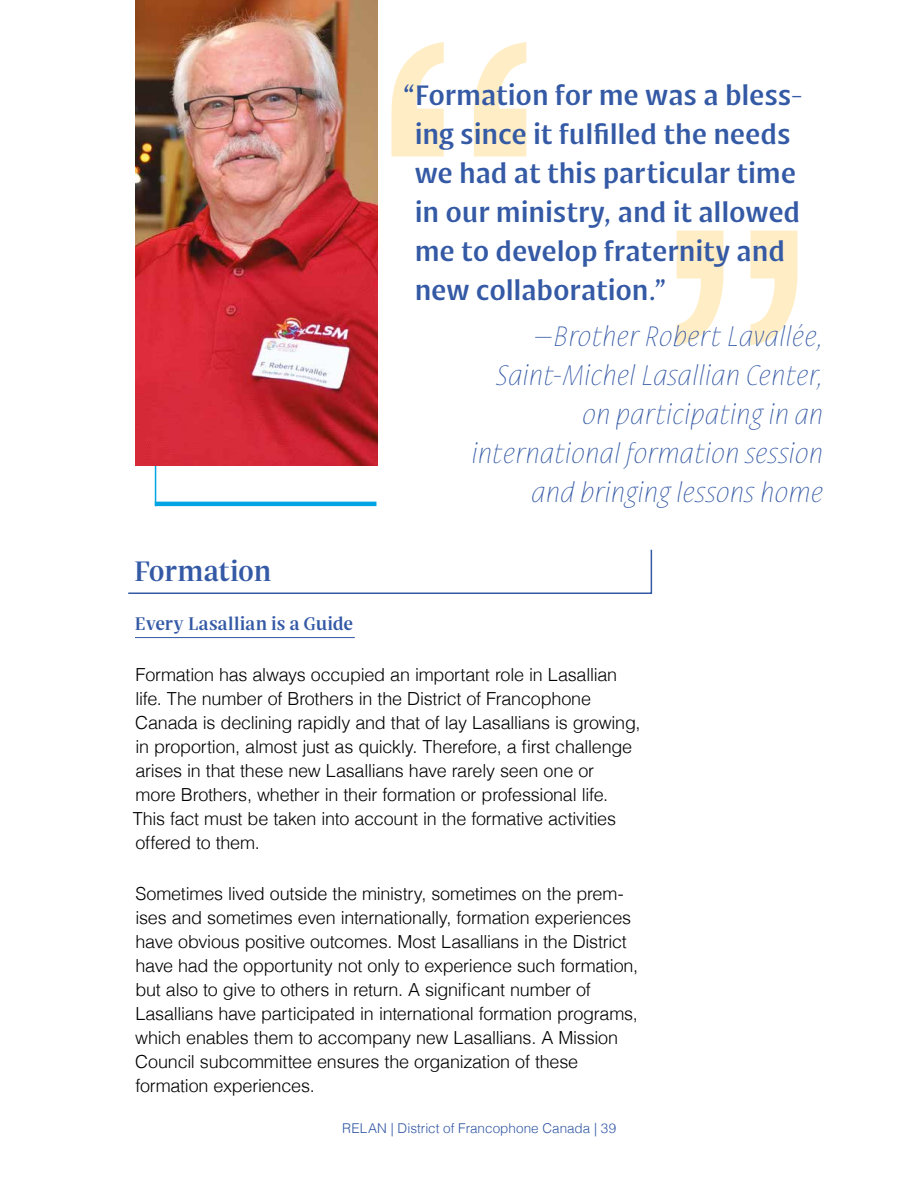
<style>
.page{position:relative;width:918px;height:1188px;background:#fff}
.page>*{position:absolute;margin:0;border:0;box-sizing:border-box;transform-origin:0 0}
.t1{font:30px/39px "Indivisa Display Sans";letter-spacing:-.005em;color:#3459a5}
.t2{font:italic 100 30px/39px "Indivisa Display Sans";letter-spacing:-.01em;color:#3459a5;text-align:right}
.t3{font:30px "Indivisa Display Serif";letter-spacing:-.01em;color:#3459a5}
.t4{font:19.5px "Indivisa Display Serif";letter-spacing:.005em;color:#3459a5}
.t5{font:300 18px/24px "Helvetica";letter-spacing:-.01em;color:#000}
.t6{font:300 13.5px "Helvetica";color:#3459a5}
</style>
<div class="page">
<hr style="left:155px;top:465px;width:1px;height:41px;background:#00a4e3">
<hr style="left:155px;top:502px;width:221px;height:4px;background:#00a4e3">
<img style="left:135px;top:0;width:243px;height:466px">
<svg style="left:677px;top:231px;width:120px;height:114px"></svg>
<svg style="left:392px;top:42px;width:134px;height:115px"></svg>
<svg style="left:128px;top:549px;width:525px;height:45px"></svg>
<hr style="left:135px;top:637px;width:220px;height:1px;background:#3459a5">
<h1 class="t1" style="left:415px;top:74px;width:389px;text-indent:-12px">“Formation for me was a bless&shy;ing since it fulfilled the needs we had at this particular time in our ministry, and it allowed me to develop fraternity and new collaboration.”</h1>
<h1 class="t2" style="left:471px;top:315px;width:354px">—Brother Robert Lavallée,<br>Saint-Michel Lasallian Center, on participating in an international formation session and bringing lessons home</h1>
<h1 class="t3" style="left:134px;top:548px;width:139px">Formation</h1>
<p class="t4" style="left:135px;top:609px;width:220px">Every Lasallian is a Guide</p>
<p class="t5" style="left:133px;top:662px;width:509px">Formation has always occupied an important role in Lasallian life. The number of Brothers in the District of Francophone Canada is declining rapidly and that of lay Lasallians is growing, in proportion, almost just as quickly. Therefore, a first challenge arises in that these new Lasallians have rarely seen one or<br>more Brothers, whether in their formation or professional life.<br>This fact must be taken into account in the formative activities offered to them.</p>
<p class="t5" style="left:135px;top:881px;width:504px">Sometimes lived outside the ministry, sometimes on the prem&shy;ises and sometimes even internationally, formation experiences have obvious positive outcomes. Most Lasallians in the District have had the opportunity not only to experience such formation, but also to give to others in return. A significant number of Lasallians have participated in international formation programs, which enables them to accompany new Lasallians. A Mission Council subcommittee ensures the organization of these formation experiences.</p>
<p class="t6" style="left:342px;top:1117px;width:275px">RELAN | District of Francophone Canada | 39</p>
</div>
